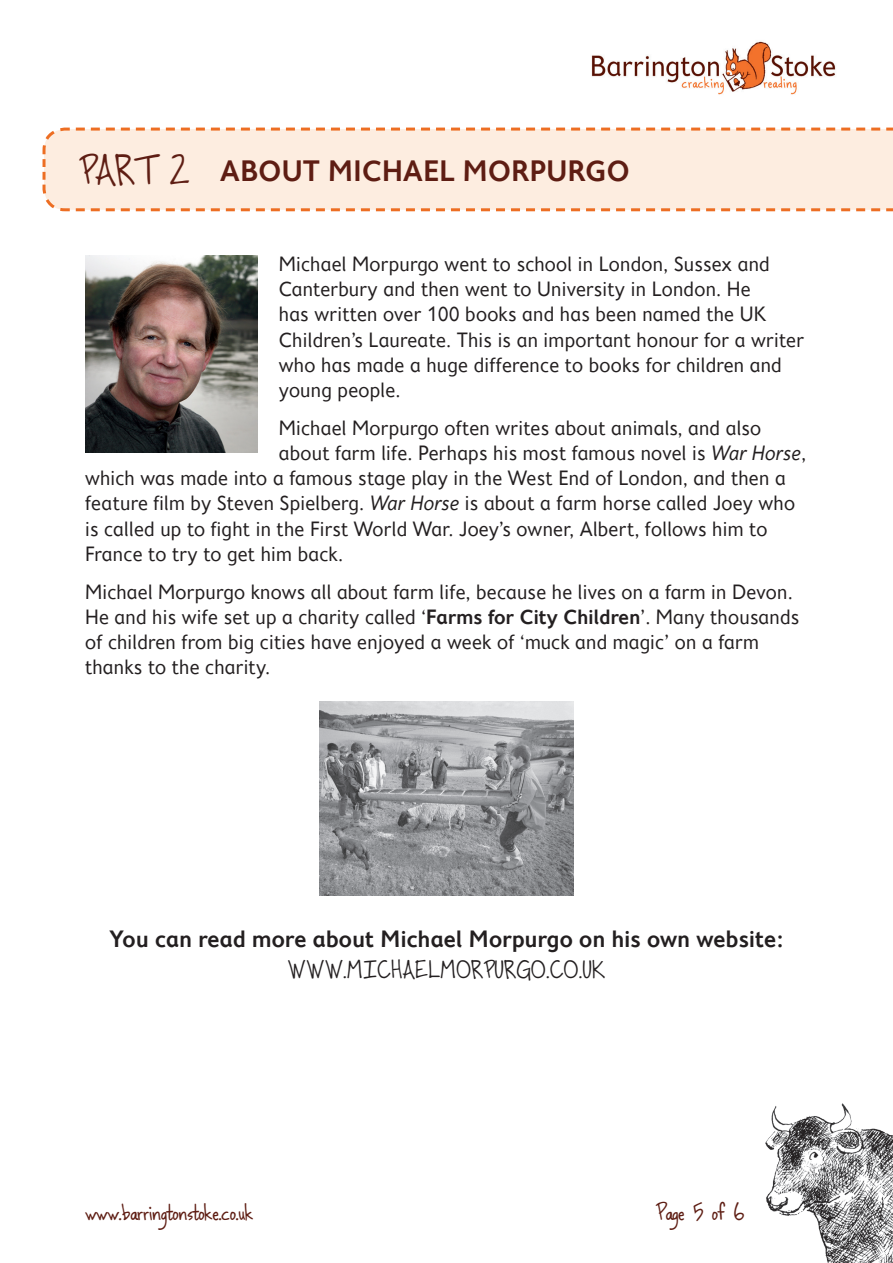
<style>
.page{position:relative;width:893px;height:1263px;background:#fff}
.page>*{position:absolute;margin:0;border:0;box-sizing:border-box;transform-origin:0 0}
.Part_Header{font:600 30px "Fiendstar";color:#5e1d13}
.Text_Semibold{font:600 24px "Fiendstar";color:#231f20}
.Text{font:21px/25.2px "Fiendstar";color:#231f20}
.t1{font:700 18px "Dancinginthe Minefields";color:#5e1d13}
.Sub_Heads{font:700 18px "Dancinginthe Minefields";letter-spacing:.05em;color:#231f20}
.s1{font-family:"Dancinginthe Minefields";font-weight:700}
.s2{font-style:italic}
.s3{font-weight:600}
</style>
<div class="page">
<img style="left:591px;top:41px;width:245px;height:54px">
<img style="left:765px;top:1103px;width:128px;height:160px">
<svg style="left:42px;top:127px;width:851px;height:85px;background:#fce8d8"></svg>
<img style="left:85px;top:255px;width:173px;height:197px">
<img style="left:320px;top:702px;width:253px;height:194px">
<p class="Part_Header" style="left:79px;top:154px;width:552px"><span class="s1">PART 2</span> ABOUT MICHAEL MORPURGO</p>
<p class="Text" style="left:279px;top:251px;width:527px">Michael Morpurgo went to school in London, Sussex and Canterbury and then went to University in London. He<br>has written over 100 books and has been named the UK Children’s Laureate. This is an important honour for a writer who has made a huge difference to books for children and young people.</p>
<p class="Text" style="left:279px;top:415px;width:484px">Michael Morpurgo often writes about animals, and also</p>
<p class="Text" style="left:279px;top:440px;width:529px">about farm life. Perhaps his most famous novel is <span class="s2">War Horse</span>,</p>
<p class="Text" style="left:85px;top:466px;width:702px">which was made into a famous stage play in the West End of London, and then a</p>
<p class="Text" style="left:85px;top:491px;width:712px">feature film by Steven Spielberg. <span class="s2">War Horse</span> is about a farm horse called Joey who</p>
<p class="Text" style="left:85px;top:516px;width:684px">is called up to fight in the First World War. Joey’s owner, Albert, follows him to</p>
<p class="Text" style="left:85px;top:541px;width:260px">France to try to get him back.</p>
<p class="Text" style="left:85px;top:579px;width:716px">Michael Morpurgo knows all about farm life, because he lives on a farm in Devon.<br>He and his wife set up a charity called ‘<span class="s3">Farms for City Children</span>’. Many thousands of children from big cities have enjoyed a week of ‘muck and magic’ on a farm thanks to the charity.</p>
<p class="Text_Semibold" style="left:110px;top:926px;width:675px">You can read more about Michael Morpurgo on his own website:</p>
<p class="Sub_Heads" style="left:288px;top:961px;width:318px">WWW.MICHAELMORPURGO.CO.UK</p>
<p class="t1" style="left:85px;top:1204px;width:170px">www.barringtonstoke.co.uk</p>
<p class="t1" style="left:656px;top:1204px;width:90px">Page 5 of 6</p>
</div>
